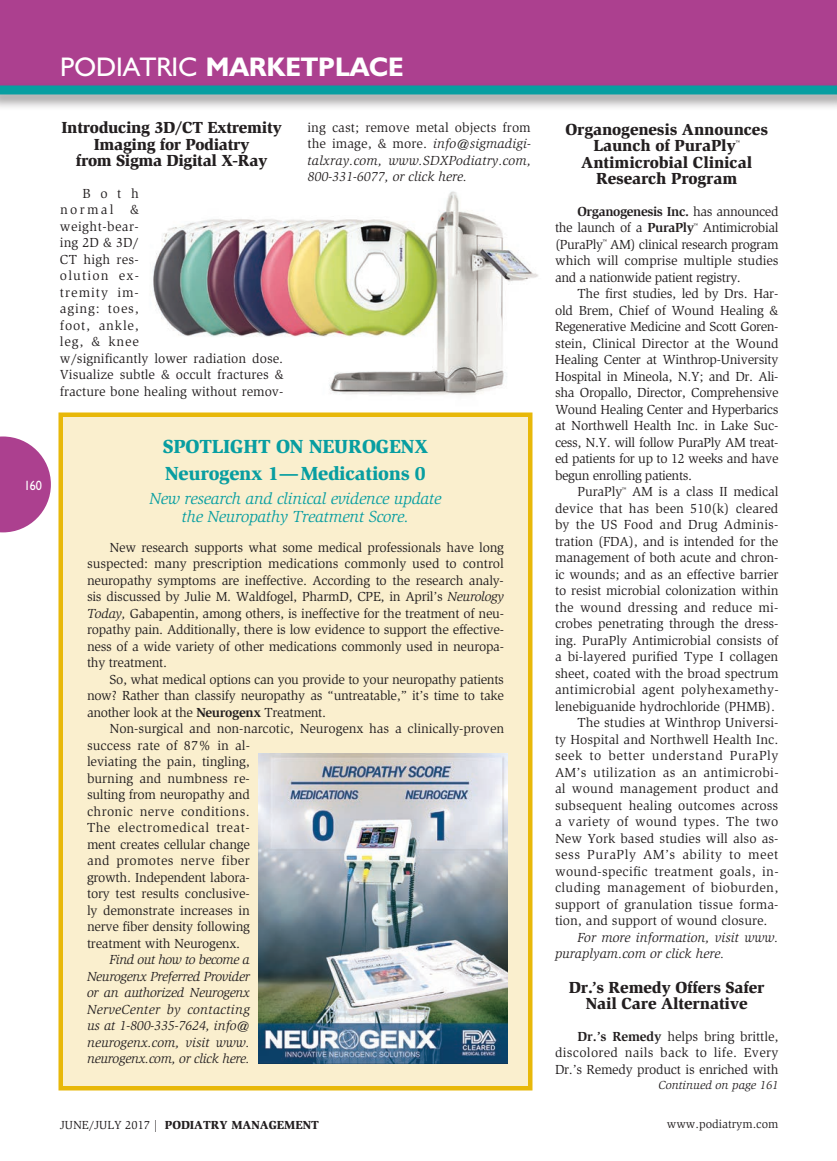
<style>
.page{position:relative;width:837px;height:1161px;background:#fff}
.page>*{position:absolute;margin:0;border:0;box-sizing:border-box;transform-origin:0 0}
.t1{font:700 27px "Humanist 521 BT";color:#fff}
.t2{font:900 19.5px/27px "Slimbach";letter-spacing:-.015em;color:#089ea1}
.t3{font:900 16.5px/16.5px "Slimbach";letter-spacing:-.01em;color:#231f20;text-align:center}
.t4{font:italic 16.5px/18px "Slimbach";letter-spacing:-.015em;color:#089ea1;text-align:center}
.t5{font:13.5px/16.5px "Slimbach";color:#231f20;text-align:justify}
.t6{font:italic 13.5px/16.5px "Slimbach";color:#231f20;text-align:justify}
.t7{font:13.5px "Slimbach";letter-spacing:.025em;color:#231f20}
.t8{font:13.5px "Slimbach";letter-spacing:.02em;color:#231f20}
.t9{font:13.5px "Slimbach";letter-spacing:.035em;color:#231f20}
.t10{font:13.5px "Slimbach";letter-spacing:.04em;color:#231f20}
.t11{font:13.5px "Humanist 521 BT";color:#fff;scale:.9 1}
.t12{font:900 12px "Slimbach";color:#231f20}
.t13{font:italic 12px "Slimbach";color:#231f20}
.t14{font:12px "Slimbach";color:#231f20}
.t15{font:6.75px "Slimbach";color:#231f20}
.s1{font-weight:400}
.s2{font-style:normal}
.s3{font-style:italic}
.s4{font-weight:700}
</style>
<div class="page">
<svg style="left:0;top:436px;width:51px;height:96px"></svg>
<div style="left:0;top:0;width:837px;height:88px;background:#ac408f"></div>
<div style="left:0;top:82px;width:837px;height:29px;background:#231f20;opacity:.5"></div>
<div style="left:0;top:86px;width:837px;height:8px;background:#089ea1"></div>
<hr style="left:833px;top:82px;width:4px;height:29px;background:#231f20;opacity:.5">
<img style="left:152px;top:191px;width:386px;height:225px">
<div style="left:58px;top:412px;width:474px;height:678px;background:#faefce;border:4px solid #e8b809"></div>
<img style="left:259px;top:753px;width:249px;height:311px">
<p class="t11" style="left:24px;top:477px;width:21px">160</p>
<h1 class="t1" style="left:60px;top:50px;width:345px"><span class="s1">PODIATRIC</span> MARKETPLACE</h1>
<p class="t3" style="left:62px;top:119px;width:222px">Introducing 3D/CT Extremity<br>Imaging for Podiatry<br>from Sigma Digital X-Ray</p>
<p class="t5" style="left:60px;top:185px;width:225px;text-align:left;text-indent:23px">Both<br>normal &amp;<br>weight-bear-<br>ing 2D &amp; 3D/<br>CT high res-<br>olution ex-<br>tremity im-<br>aging: toes,<br>foot, ankle,<br>leg, &amp; knee<br>w/significantly lower radiation dose.<br>Visualize subtle &amp; occult fractures &amp; fracture bone healing without remov-</p>
<p class="t6" style="left:308px;top:119px;width:225px"><span class="s2">ing cast; remove metal objects from the image, &amp; more.</span> info@sigmadigi&shy;talxray.com, www.SDXPodiatry.com, 800-331-6077, or click here.</p>
<h2 class="t2" style="left:165px;top:433px;width:262px;text-indent:111px">on Neurogenx<br>Neurogenx 1—Medications 0</h2>
<p class="t4" style="left:149px;top:490px;width:294px">New research and clinical evidence update the Neuropathy Treatment Score.</p>
<h2 class="t2" style="left:163px;top:433px;width:24px">Spotlight</h2>
<p class="t5" style="left:87px;top:539px;width:419px;text-indent:23px">New research supports what some medical professionals have long suspected: many prescription medications commonly used to control neuropathy symptoms are ineffective. According to the research analy&shy;sis discussed by Julie M. Waldfogel, PharmD, CPE, in April’s <span class="s3">Neurology Today,</span> Gabapentin, among others, is ineffective for the treatment of neu&shy;ropathy pain. Additionally, there is low evidence to support the effective&shy;ness of a wide variety of other medications commonly used in neuropa&shy;thy treatment.</p>
<p class="t5" style="left:87px;top:671px;width:419px;text-indent:23px">So, what medical options can you provide to your neuropathy patients now? Rather than classify neuropathy as “untreatable,” it’s time to take another look at the <span class="s4">Neurogenx</span> Treatment.</p>
<p class="t5" style="left:87px;top:720px;width:419px;text-align:left;text-indent:23px">Non-surgical and non-narcotic, Neurogenx has a clinically-proven success rate of 87% in al-<br>leviating the pain, tingling,<br>burning and numbness re-<br>sulting from neuropathy and<br>chronic nerve conditions.<br>The electromedical treat-<br>ment creates cellular change<br>and promotes nerve fiber<br>growth. Independent labora-<br>tory test results conclusive-<br>ly demonstrate increases in<br>nerve fiber density following<br>treatment with Neurogenx.</p>
<p class="t6" style="left:87px;top:951px;width:165px;text-indent:23px">Find out how to become a Neurogenx Preferred Provider or an authorized Neurogenx NerveCenter by contacting us at 1-800-335-7624, info@ neurogenx.com, visit www. neurogenx.com, or click here.</p>
<p class="t3" style="left:566px;top:120px;width:204px">Organogenesis Announces<br>Launch of PuraPly</p>
<p class="t15" style="left:736px;top:139px;width:6px">™</p>
<p class="t3" style="left:581px;top:153px;width:172px">Antimicrobial Clinical<br>Research Program</p>
<p class="t5" style="left:555px;top:203px;width:225px;text-indent:22px"><span class="s4">Organogenesis Inc.</span> has announced the launch of a <span class="s4">PuraPly</span><sup>™</sup> Antimicrobial (PuraPly<sup>™</sup> AM) clinical research program which will comprise multiple studies and a nationwide patient registry.</p>
<p class="t5" style="left:555px;top:285px;width:225px;text-indent:23px">The first studies, led by Drs. Har&shy;old Brem, Chief of Wound Healing &amp; Regenerative Medicine and Scott Goren&shy;stein, Clinical Director at the Wound Healing Center at Winthrop-University Hospital in Mineola, N.Y; and Dr. Ali&shy;sha Oropallo, Director, Comprehensive Wound Healing Center and Hyperbarics at Northwell Health Inc. in Lake Suc&shy;cess, N.Y. will follow PuraPly AM treat&shy;ed patients for up to 12 weeks and have begun enrolling patients.</p>
<p class="t5" style="left:578px;top:483px;width:203px">PuraPly<sup>™</sup> AM is a class II medical</p>
<p class="t5" style="left:555px;top:500px;width:225px">device that has been 510(k) cleared</p>
<p class="t5" style="left:555px;top:516px;width:225px">by the US Food and Drug Adminis-</p>
<p class="t5" style="left:555px;top:533px;width:225px">tration (FDA), and is intended for the</p>
<p class="t5" style="left:555px;top:549px;width:225px">management of both acute and chron-</p>
<p class="t5" style="left:555px;top:566px;width:225px">ic wounds; and as an effective barrier</p>
<p class="t5" style="left:555px;top:582px;width:225px">to resist microbial colonization within</p>
<p class="t5" style="left:555px;top:599px;width:225px">the wound dressing and reduce mi-</p>
<p class="t5" style="left:555px;top:615px;width:225px">crobes penetrating through the dress-</p>
<p class="t5" style="left:555px;top:632px;width:225px">ing. PuraPly Antimicrobial consists of</p>
<p class="t5" style="left:555px;top:648px;width:225px">a bi-layered purified Type I collagen</p>
<p class="t5" style="left:555px;top:665px;width:225px">sheet, coated with the broad spectrum</p>
<p class="t5" style="left:555px;top:681px;width:225px">antimicrobial agent polyhexamethy-</p>
<p class="t5" style="left:555px;top:698px;width:222px">lenebiguanide hydrochloride (PHMB).</p>
<p class="t5" style="left:578px;top:714px;width:202px">The studies at Winthrop Universi-</p>
<p class="t5" style="left:555px;top:731px;width:225px">ty Hospital and Northwell Health Inc.</p>
<p class="t9" style="left:555px;top:748px;width:225px">seek to better understand PuraPly</p>
<p class="t7" style="left:555px;top:764px;width:225px">AM’s utilization as an antimicrobi-</p>
<p class="t5" style="left:555px;top:780px;width:225px">al wound management product and</p>
<p class="t5" style="left:555px;top:797px;width:225px">subsequent healing outcomes across</p>
<p class="t8" style="left:555px;top:814px;width:225px">a variety of wound types. The two</p>
<p class="t5" style="left:555px;top:830px;width:225px">New York based studies will also as-</p>
<p class="t10" style="left:555px;top:847px;width:225px">sess PuraPly AM’s ability to meet</p>
<p class="t8" style="left:555px;top:863px;width:225px">wound-specific treatment goals, in-</p>
<p class="t7" style="left:555px;top:880px;width:225px">cluding management of bioburden,</p>
<p class="t5" style="left:555px;top:896px;width:225px">support of granulation tissue forma-</p>
<p class="t5" style="left:555px;top:912px;width:214px">tion, and support of wound closure.</p>
<p class="t6" style="left:555px;top:929px;width:225px;text-indent:23px">For more information, visit www. puraplyam.com or click here.</p>
<p class="t3" style="left:569px;top:978px;width:197px">Dr.’s Remedy Offers Safer<br>Nail Care Alternative</p>
<p class="t5" style="left:555px;top:1028px;width:225px;text-indent:23px"><span class="s4">Dr.’s Remedy</span> helps bring brittle, discolored nails back to life. Every Dr.’s Remedy product is enriched with</p>
<p class="t13" style="left:659px;top:1078px;width:121px">Continued on page 161</p>
<p class="t12" style="left:60px;top:1117px;width:260px"><span class="s1">JUNE/JULY 2017 |</span> PODIATRY MANAGEMENT</p>
<p class="t14" style="left:667px;top:1117px;width:113px">www.podiatrym.com</p>
</div>
